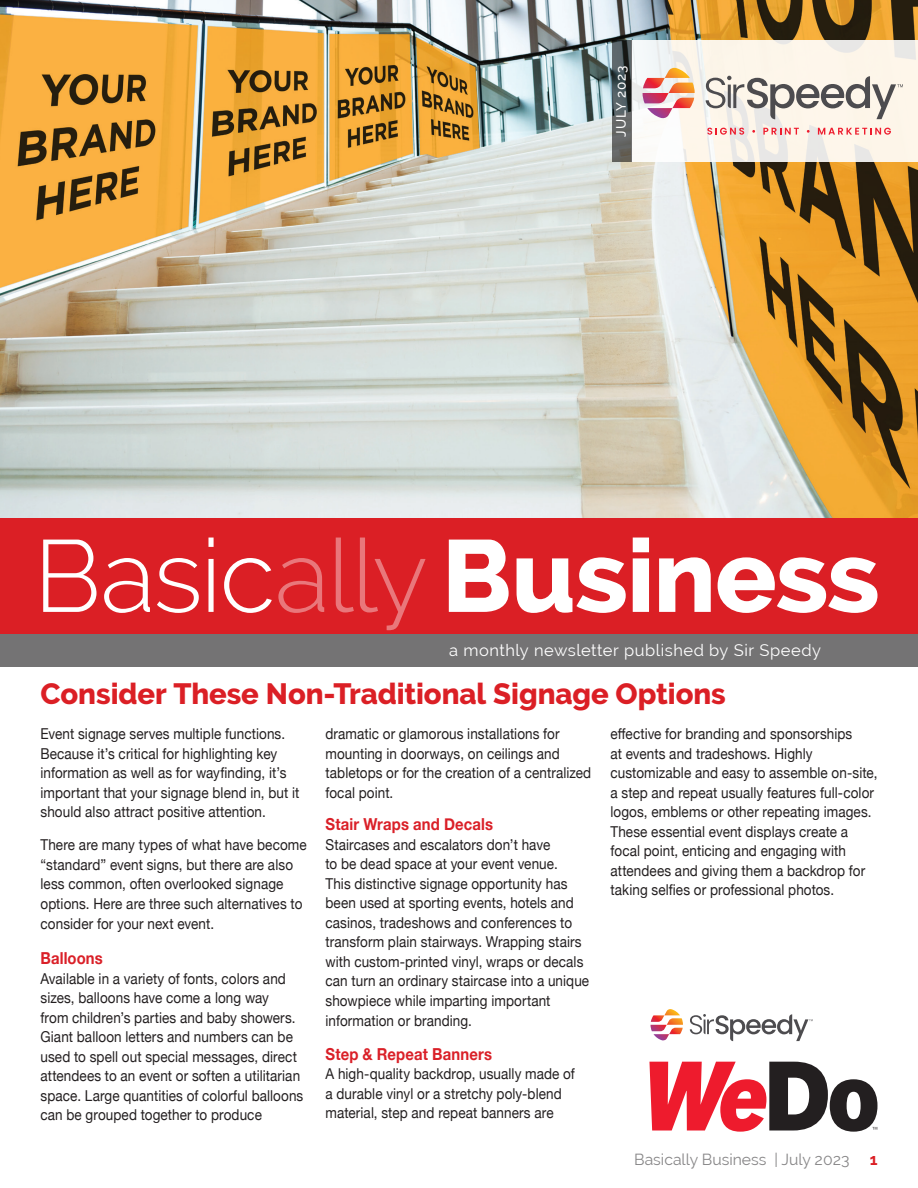
<style>
.page{position:relative;width:918px;height:1188px;background:#fff}
.page>*{position:absolute;margin:0;border:0;box-sizing:border-box;transform-origin:0 0}
.t1{font:800 29.25px "Raleway";letter-spacing:-.005em;color:#db1f25}
.t2{font:700 16.5px "Helvetica Neue";letter-spacing:.01em;color:#da2028;scale:.9 1}
.t3{font:16.5px "Raleway";letter-spacing:.03em;color:#fff}
.t4{font:15.75px "Raleway";color:#878687}
.t5{font:700 15.75px "Raleway";color:#db1f25}
.t6{font:15px/19.5px "Helvetica Neue";letter-spacing:.005em;color:#231f20;scale:.9 1}
.t7{font:500 13.5px "Raleway";letter-spacing:.05em;color:#fff}
</style>
<div class="page">
<img style="left:0;top:0;width:918px;height:519px">
<div style="left:0;top:519px;width:918px;height:143px;background:#db1f25"></div>
<div style="left:0;top:634px;width:918px;height:33px;background:#747374"></div>
<svg style="left:43px;top:538px;width:835px;height:75px"></svg>
<svg style="left:278px;top:538px;width:148px;height:92px"></svg>
<svg style="left:631px;top:40px;width:287px;height:122px;fill:#fdf6ea"></svg>
<svg style="left:612px;top:40px;width:19px;height:122px;background:#4e5556"></svg>
<svg style="left:643px;top:68px;width:52px;height:51px"></svg>
<svg style="left:707px;top:128px;width:37px;height:7px"></svg>
<svg style="left:763px;top:128px;width:36px;height:7px"></svg>
<svg style="left:818px;top:128px;width:73px;height:7px"></svg>
<svg style="left:706px;top:76px;width:197px;height:43px;background:#cac5be"></svg>
<svg style="left:651px;top:1009px;width:32px;height:32px"></svg>
<svg style="left:649px;top:1062px;width:228px;height:70px"></svg>
<svg style="left:690px;top:1014px;width:123px;height:27px"></svg>
<p class="t7" style="left:613px;top:137px;width:73px;rotate:-90deg">JULY 2023</p>
<p class="t3" style="left:449px;top:641px;width:373px">a monthly newsletter published by Sir Speedy</p>
<h1 class="t1" style="left:40px;top:677px;width:687px">Consider These Non-Traditional Signage Options</h1>
<p class="t6" style="left:40px;top:725px;width:289px">Event signage serves multiple functions.<br>Because it’s critical for highlighting key information as well as for wayfinding, it’s important that your signage blend in, but it should also attract positive attention.</p>
<p class="t6" style="left:40px;top:836px;width:297px">There are many types of what have become “standard” event signs, but there are also less common, often overlooked signage options. Here are three such alternatives to consider for your next event.</p>
<p class="t2" style="left:40px;top:946px;width:71px">Balloons</p>
<p class="t6" style="left:40px;top:970px;width:294px">Available in a variety of fonts, colors and sizes, balloons have come a long way<br>from children’s parties and baby showers.<br>Giant balloon letters and numbers can be used to spell out special messages, direct attendees to an event or soften a utilitarian space. Large quantities of colorful balloons can be grouped together to produce</p>
<p class="t6" style="left:325px;top:725px;width:297px">dramatic or glamorous installations for mounting in doorways, on ceilings and tabletops or for the creation of a centralized focal point.</p>
<p class="t2" style="left:326px;top:811px;width:188px">Stair Wraps and Decals</p>
<p class="t6" style="left:326px;top:835px;width:295px">Staircases and escalators don’t have<br>to be dead space at your event venue.<br>This distinctive signage opportunity has been used at sporting events, hotels and casinos, tradeshows and conferences to transform plain stairways. Wrapping stairs with custom-printed vinyl, wraps or decals can turn an ordinary staircase into a unique showpiece while imparting important information or branding.</p>
<p class="t2" style="left:326px;top:1041px;width:187px">Step &amp; Repeat Banners</p>
<p class="t6" style="left:326px;top:1065px;width:279px">A high-quality backdrop, usually made of a durable vinyl or a stretchy poly-blend material, step and repeat banners are</p>
<p class="t6" style="left:610px;top:725px;width:298px">effective for branding and sponsorships<br>at events and tradeshows. Highly customizable and easy to assemble on-site, a step and repeat usually features full-color logos, emblems or other repeating images.<br>These essential event displays create a focal point, enticing and engaging with attendees and giving them a backdrop for taking selfies or professional photos.</p>
<p class="t4" style="left:634px;top:1150px;width:217px">Basically Business | July 2023</p>
<p class="t5" style="left:870px;top:1150px;width:9px">1</p>
</div>
